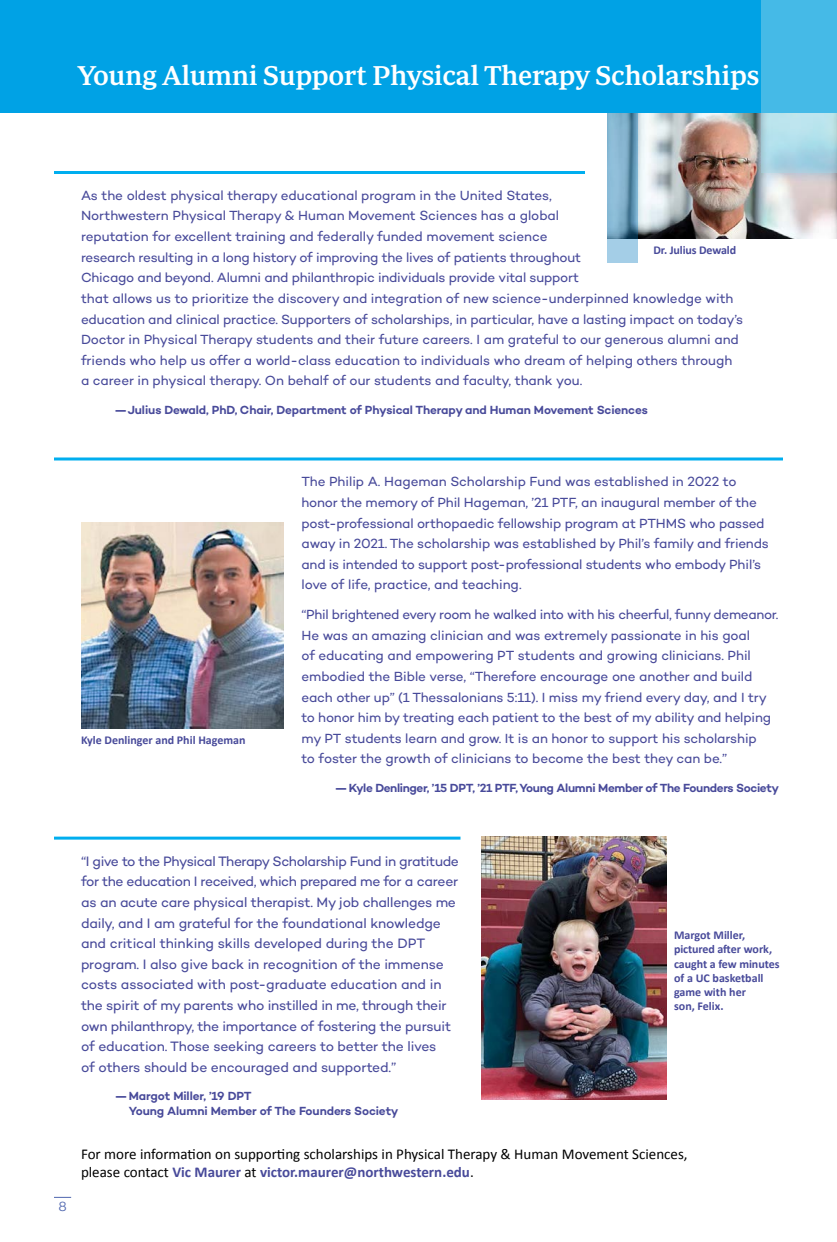
<style>
.page{position:relative;width:837px;height:1242px;background:#fff}
.page>*{position:absolute;margin:0;border:0;box-sizing:border-box;transform-origin:0 0}
.t1{font:500 27.75px "Periodico Text";letter-spacing:-.015em;color:#fff}
.t2{font:15px/18px "Calibri";color:#000}
.t3{font:13.8px/20.5px "Campton";letter-spacing:-.015em;color:#484a9a}
.t4{font:13.5px/20.7px "Campton";letter-spacing:-.01em;color:#484a9a}
.t5{font:300 13.5px "Campton";color:#4f66af}
.t6{font:600 12px/15px "Campton";letter-spacing:-.015em;color:#484a9a}
.t7{font:700 12px/14.2px "Calibri";color:#484a9a}
.s1{font-weight:700;color:#484a9a}
</style>
<div class="page">
<svg style="left:54px;top:1197px;width:17px;height:1px"></svg>
<hr style="left:54px;top:171px;width:531px;height:3px;background:#00aeef">
<hr style="left:54px;top:837px;width:406px;height:3px;background:#00aeef">
<hr style="left:54px;top:458px;width:729px;height:3px;background:#00aeef">
<img style="left:482px;top:837px;width:185px;height:262px">
<img style="left:81px;top:522px;width:203px;height:207px">
<img style="left:638px;top:112px;width:199px;height:126px">
<svg style="left:608px;top:112px;width:30px;height:151px;background:#7babc6"></svg>
<div style="left:0;top:0;width:837px;height:112px;background:#00a2e5"></div>
<svg style="left:761px;top:0;width:76px;height:173px;background:#69c4e6"></svg>
<h1 class="t1" style="left:77px;top:59px;width:684px">Young Alumni Support Physical Therapy Scholarships</h1>
<p class="t4" style="left:81px;top:185px;width:664px">As the oldest physical therapy educational program in the United States,<br>Northwestern Physical Therapy &amp; Human Movement Sciences has a global<br>reputation for excellent training and federally funded movement science<br>research resulting in a long history of improving the lives of patients throughout<br>Chicago and beyond. Alumni and philanthropic individuals provide vital support<br>that allows us to prioritize the discovery and integration of new science-underpinned knowledge with education and clinical practice. Supporters of scholarships, in particular, have a lasting impact on today’s Doctor in Physical Therapy students and their future careers. I am grateful to our generous alumni and friends who help us offer a world-class education to individuals who dream of helping others through a career in physical therapy. On behalf of our students and faculty, thank you.</p>
<p class="t6" style="left:114px;top:402px;width:535px">—Julius Dewald, PhD, Chair, Department of Physical Therapy and Human Movement Sciences</p>
<p class="t7" style="left:654px;top:242px;width:84px">Dr. Julius Dewald</p>
<p class="t7" style="left:81px;top:733px;width:166px">Kyle Denlinger and Phil Hageman</p>
<p class="t4" style="left:302px;top:471px;width:469px">The Philip A. Hageman Scholarship Fund was established in 2022 to honor the memory of Phil Hageman, ’21 PTF, an inaugural member of the post-professional orthopaedic fellowship program at PTHMS who passed away in 2021. The scholarship was established by Phil’s family and friends and is intended to support post-professional students who embody Phil’s love of life, practice, and teaching.</p>
<p class="t4" style="left:302px;top:604px;width:479px">“Phil brightened every room he walked into with his cheerful, funny demeanor.<br>He was an amazing clinician and was extremely passionate in his goal<br>of educating and empowering PT students and growing clinicians. Phil embodied the Bible verse, “Therefore encourage one another and build each other up” (1 Thessalonians 5:11). I miss my friend every day, and I try to honor him by treating each patient to the best of my ability and helping my PT students learn and grow. It is an honor to support his scholarship<br>to foster the growth of clinicians to become the best they can be.”</p>
<p class="t6" style="left:335px;top:780px;width:446px">—Kyle Denlinger, ’15 DPT, ’21 PTF, Young Alumni Member of The Founders Society</p>
<p class="t5" style="left:58px;top:1198px;width:10px">8</p>
<p class="t3" style="left:81px;top:850px;width:380px">“I give to the Physical Therapy Scholarship Fund in gratitude for the education I received, which prepared me for a career as an acute care physical therapist. My job challenges me daily, and I am grateful for the foundational knowledge and critical thinking skills developed during the DPT program. I also give back in recognition of the immense costs associated with post-graduate education and in the spirit of my parents who instilled in me, through their own philanthropy, the importance of fostering the pursuit of education. Those seeking careers to better the lives<br>of others should be encouraged and supported.”</p>
<p class="t6" style="left:129px;top:1089px;width:271px;text-indent:-14px">—Margot Miller, ’19 DPT<br>Young Alumni Member of The Founders Society</p>
<p class="t7" style="left:674px;top:928px;width:107px">Margot Miller, pictured after work, caught a few minutes of a UC basketball game with her<br>son, Felix.</p>
<p class="t2" style="left:81px;top:1145px;width:608px">For more information on supporting scholarships in Physical Therapy &amp; Human Movement Sciences, please contact <span class="s1">Vic Maurer</span> at <span class="s1">victor.maurer@northwestern.edu</span>.</p>
</div>
